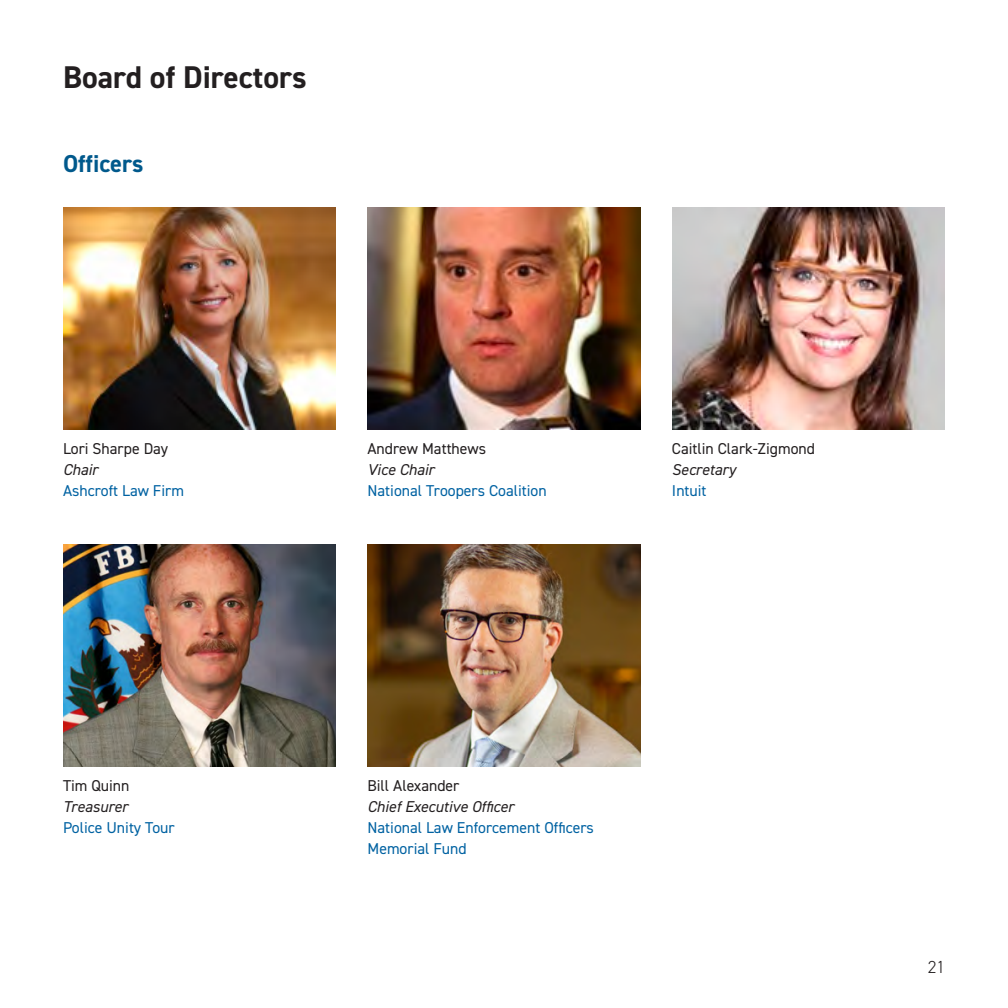
<style>
.page{position:relative;width:1008px;height:1008px;background:#fff}
.page>*{position:absolute;margin:0;border:0;box-sizing:border-box;transform-origin:0 0}
.t1{font:700 31.5px "DIN2014";color:#231f20}
.t2{font:700 24.5px "DIN2014";color:#00598c}
.t3{font:300 17.5px "DIN2014";color:#231f20}
.Body{font:15.75px/21px "DIN2014";color:#0062a2}
.Body-2{font:15.75px/21px "DIN2014";color:#231f20}
.s1{color:#231f20}
.s2{font-style:italic;color:#231f20}
.s3{font-style:italic}
.s4{color:#0062a2}
</style>
<div class="page">
<img style="left:368px;top:208px;width:272px;height:222px">
<img style="left:63px;top:208px;width:273px;height:222px">
<img style="left:672px;top:208px;width:273px;height:222px">
<img style="left:63px;top:545px;width:273px;height:221px">
<img style="left:368px;top:545px;width:273px;height:221px">
<p class="t1" style="left:63px;top:56px;width:245px">Board of Directors</p>
<p class="t2" style="left:63px;top:147px;width:82px">Officers</p>
<p class="Body" style="left:63px;top:438px;width:122px"><span class="s1">Lori Sharpe Day<br></span><span class="s2">Chair<br></span>Ashcroft Law Firm</p>
<p class="Body" style="left:367px;top:438px;width:181px"><span class="s1">Andrew Matthews<br></span><span class="s2">Vice Chair<br></span>National Troopers Coalition</p>
<p class="Body-2" style="left:672px;top:438px;width:145px">Caitlin Clark-Zigmond<br><span class="s3">Secretary<br></span><span class="s4">Intuit</span></p>
<p class="Body" style="left:63px;top:775px;width:113px"><span class="s1">Tim Quinn<br></span><span class="s2">Treasurer<br></span>Police Unity Tour</p>
<p class="Body" style="left:367px;top:775px;width:228px"><span class="s1">Bill Alexander<br></span><span class="s2">Chief Executive Officer<br></span>National Law Enforcement Officers<br>Memorial Fund</p>
<p class="t3" style="left:928px;top:956px;width:19px">21</p>
</div>
